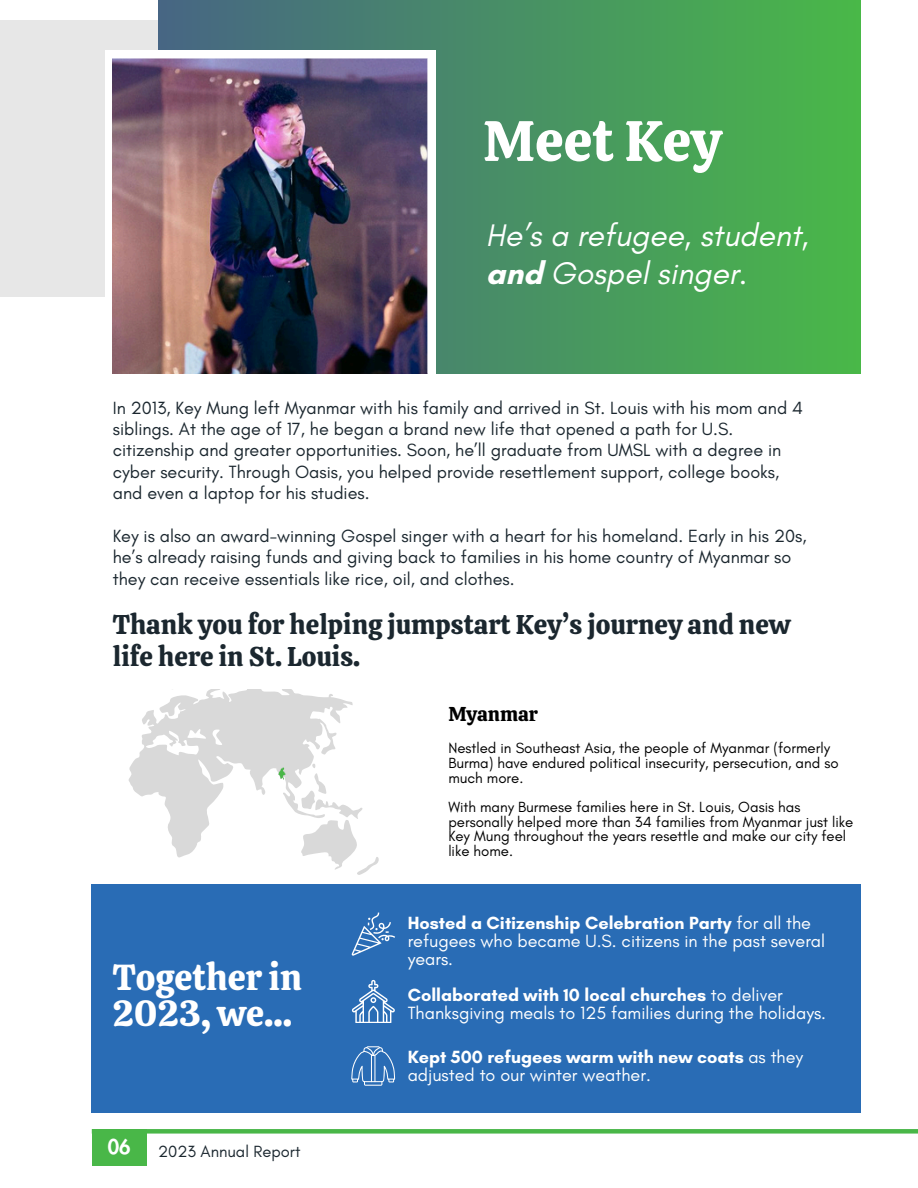
<style>
.page{position:relative;width:918px;height:1188px;background:#fff}
.page>*{position:absolute;margin:0;border:0;box-sizing:border-box;transform-origin:0 0}
.t1{font:57px "Calistoga";color:#fff}
.t2{font:36px/36px "Calistoga";color:#fff}
.t3{font:italic 31.8px/38px "Glacial Indifference";color:#fff}
.t4{font:27px/31.5px "Calistoga";color:#1b272f}
.t5{font:19.95px "Calistoga";color:#000}
.t6{font:800 19.8px "Futura LT Pro";color:#fff}
.t7{font:18px/21.3px "Glacial Indifference";color:#1b272f}
.t8{font:18px/18px "Glacial Indifference";color:#fff}
.t9{font:16.5px "Glacial Indifference";color:#1b272f}
.t10{font:15px/14.7px "Glacial Indifference";color:#000}
.s1{font-weight:700;font-style:normal}
.s2{font-weight:700}
</style>
<div class="page">
<div style="left:0;top:20px;width:307px;height:277px;background:#e7e7e7"></div>
<div style="left:158px;top:0;width:703px;height:374px;background:linear-gradient(to right,#4f6c8a,#47b646)"></div>
<div style="left:105px;top:51px;width:330px;height:343px;background:#fff"></div>
<img style="left:112px;top:58px;width:315px;height:316px">
<svg style="left:131px;top:689px;width:248px;height:186px"></svg>
<svg style="left:128px;top:689px;width:72px;height:96px;fill:#d9d9d9"></svg>
<div style="left:92px;top:884px;width:769px;height:229px;background:#296cb5"></div>
<svg style="left:352px;top:912px;width:43px;height:43px"></svg>
<svg style="left:352px;top:980px;width:43px;height:43px"></svg>
<svg style="left:351px;top:1046px;width:44px;height:40px"></svg>
<div style="left:92px;top:1129px;width:826px;height:5px;background:#49b748"></div>
<div style="left:92px;top:1129px;width:55px;height:36px;background:#49b748"></div>
<p class="t1" style="left:483px;top:104px;width:240px">Meet Key</p>
<h4 class="t3" style="left:486px;top:216px;width:324px">He’s a refugee, student, <span class="s1">and</span> Gospel singer.</h4>
<p class="t7" style="left:113px;top:397px;width:692px">In 2013, Key Mung left Myanmar with his family and arrived in St. Louis with his mom and 4 siblings. At the age of 17, he began a brand new life that opened a path for U.S. citizenship and greater opportunities. Soon, he’ll graduate from UMSL with a degree in cyber security. Through Oasis, you helped provide resettlement support, college books, and even a laptop for his studies.</p>
<h6 class="t7" style="left:113px;top:525px;width:695px">Key is also an award-winning Gospel singer with a heart for his homeland. Early in his 20s, he’s already raising funds and giving back to families in his home country of Myanmar so they can receive essentials like rice, oil, and clothes.</h6>
<h6 class="t4" style="left:113px;top:609px;width:679px">Thank you for helping jumpstart Key’s journey and new life here in St. Louis.</h6>
<p class="t2" style="left:113px;top:959px;width:191px">Together in<br>2023, we...</p>
<p class="t6" style="left:108px;top:1138px;width:24px">06</p>
<p class="t9" style="left:158px;top:1141px;width:144px">2023 Annual Report</p>
<p class="t5" style="left:448px;top:701px;width:91px">Myanmar</p>
<h5 class="t10" style="left:448px;top:741px;width:392px">Nestled in Southeast Asia, the people of Myanmar (formerly<br>Burma) have endured political insecurity, persecution, and so much more.</h5>
<p class="t10" style="left:448px;top:799px;width:406px">With many Burmese families here in St. Louis, Oasis has personally helped more than 34 families from Myanmar just like Key Mung throughout the years resettle and make our city feel like home.</p>
<p class="t8" style="left:408px;top:914px;width:419px"><span class="s2">Hosted a Citizenship Celebration Party</span> for all the refugees who became U.S. citizens in the past several years.</p>
<h2 class="t8" style="left:408px;top:986px;width:420px"><span class="s2">Collaborated with 10 local churches</span> to deliver<br>Thanksgiving meals to 125 families during the holidays.</h2>
<p class="t8" style="left:408px;top:1047px;width:397px"><span class="s2">Kept 500 refugees warm with new coats</span> as they adjusted to our winter weather.</p>
</div>
